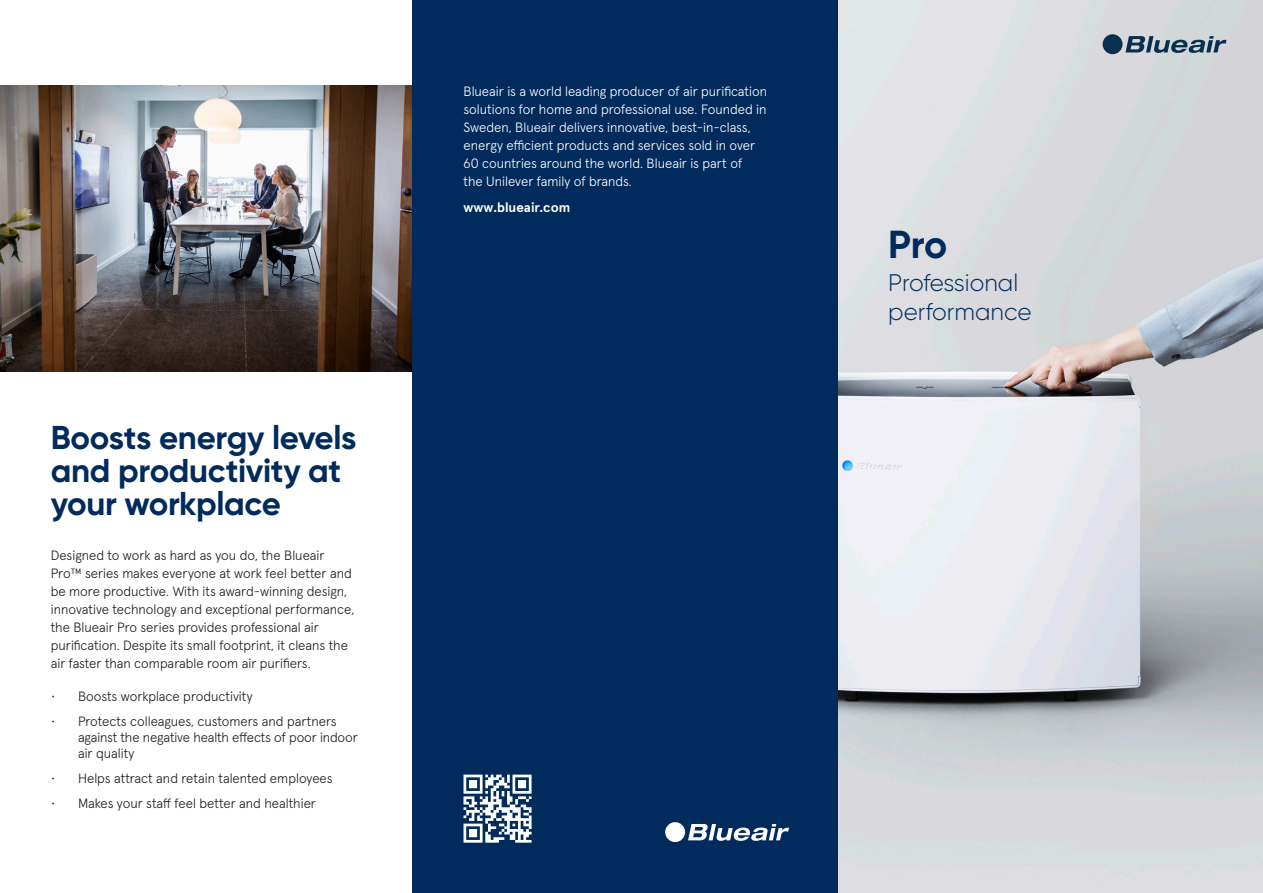
<style>
.page{position:relative;width:1263px;height:893px;background:#fff}
.page>*{position:absolute;margin:0;border:0;box-sizing:border-box;transform-origin:0 0}
.t1{font:700 39px "Gilroy";color:#002b5c}
.t2{font:700 33px/33px "Gilroy";letter-spacing:-.01em;color:#002b5c}
.t3{font:300 24px/28.8px "Gilroy";color:#002b5c}
.Body_1_9pt_BLACK{font:300 13.5px/18px "Apercu Pro";color:#231f20}
.Body_9pt_Light_WHITE{font:300 13.5px/18px "Apercu Pro";color:#fff}
.Body_9pt_Light_WHITE-2{font:700 13.5px "Apercu Pro";color:#fff}
</style>
<div class="page">
<img style="left:0;top:85px;width:412px;height:286px">
<img style="left:838px;top:0;width:425px;height:893px">
<div style="left:412px;top:0;width:426px;height:893px;background:#002b5c"></div>
<svg style="left:665px;top:822px;width:124px;height:20px"></svg>
<svg style="left:463px;top:775px;width:68px;height:68px"></svg>
<svg style="left:1103px;top:34px;width:123px;height:20px;background:#798b9b"></svg>
<h2 class="t2" style="left:51px;top:421px;width:307px">Boosts energy levels and productivity at your workplace</h2>
<p class="Body_1_9pt_BLACK" style="left:51px;top:545px;width:305px">Designed to work as hard as you do, the Blueair Pro™ series makes everyone at work feel better and be more productive. With its award-winning design, innovative technology and exceptional performance, the Blueair Pro series provides professional air purification. Despite its small footprint, it cleans the air faster than comparable room air purifiers.</p>
<p class="Body_1_9pt_BLACK" style="left:51px;top:686px;width:203px">• Boosts workplace productivity</p>
<p class="Body_1_9pt_BLACK" style="left:78px;top:712px;width:281px;line-height:16.2px;text-indent:-27px">• Protects colleagues, customers and partners against the negative health effects of poor indoor air quality</p>
<p class="Body_1_9pt_BLACK" style="left:51px;top:768px;width:283px">• Helps attract and retain talented employees</p>
<p class="Body_1_9pt_BLACK" style="left:51px;top:793px;width:267px">• Makes your staff feel better and healthier</p>
<p class="Body_9pt_Light_WHITE" style="left:463px;top:81px;width:305px">Blueair is a world leading producer of air purification solutions for home and professional use. Founded in Sweden, Blueair delivers innovative, best-in-class, energy efficient products and services sold in over 60 countries around the world. Blueair is part of<br>the Unilever family of brands.</p>
<p class="Body_9pt_Light_WHITE-2" style="left:463px;top:197px;width:108px">www.blueair.com</p>
<h1 class="t1" style="left:888px;top:220px;width:60px">Pro</h1>
<h1 class="t3" style="left:888px;top:268px;width:145px">Professional performance</h1>
</div>
